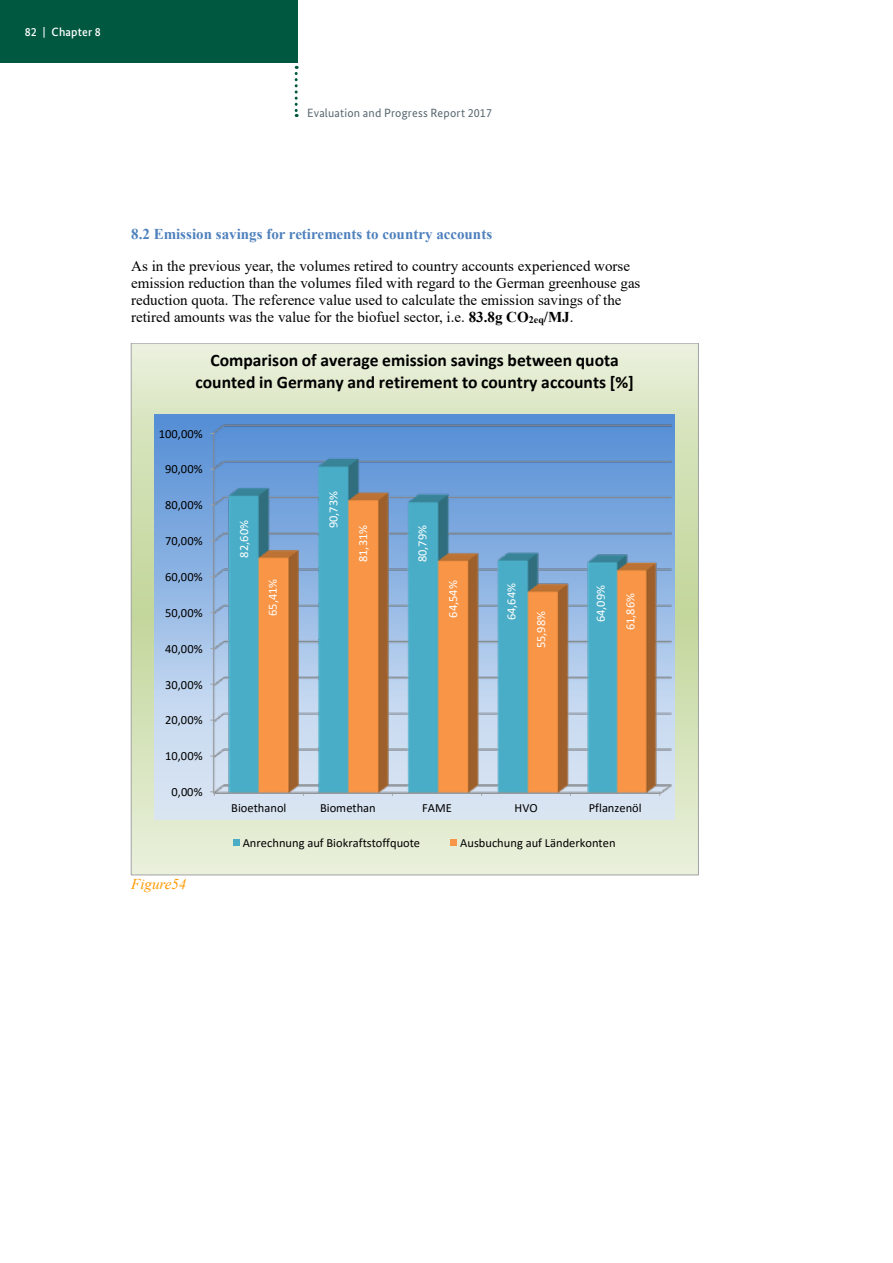
<style>
.page{position:relative;width:893px;height:1263px;background:#fff}
.page>*{position:absolute;margin:0;border:0;box-sizing:border-box;transform-origin:0 0}
.t1{font:700 17.55px/21.5px "Calibri";color:#000;text-align:center}
.t2{font:15px/17.2px "Times New Roman";color:#000}
.t3{font:700 15px "Times New Roman";color:#4f81bd}
.t4{font:12.45px "Calibri";color:#000}
.t5{font:12.45px "Calibri";color:#fff}
.t6{font:12px "Bundes Sans";letter-spacing:.015em;color:#57676f}
.t7{font:500 12px "Bundes Sans";letter-spacing:.015em;color:#fff}
.s1{font-weight:700}
.s2{font-weight:700;font-size:10.05px}
</style>
<div class="page">
<div style="left:0;top:0;width:298px;height:63px;background:#005840"></div>
<svg style="left:295px;top:66px;width:3px;height:51px"></svg>
<svg style="left:133px;top:345px;width:564px;height:528px"></svg>
<div style="left:154px;top:414px;width:520px;height:405px;background:linear-gradient(to bottom,#548ed5,#e7eef7)"></div>
<img style="left:212px;top:422px;width:462px;height:372px">
<svg style="left:210px;top:791px;width:5px;height:5px"></svg>
<div style="left:233px;top:839px;width:7px;height:7px;background:#4bacc6"></div>
<div style="left:450px;top:839px;width:7px;height:7px;background:#f79646"></div>
<p class="t7" style="left:25px;top:24px;width:78px">82 | Chapter 8</p>
<p class="t6" style="left:307px;top:106px;width:186px">Evaluation and Progress Report 2017</p>
<p class="t3" style="left:131px;top:223px;width:362px">8.2 Emission savings for retirements to country accounts</p>
<p class="t2" style="left:131px;top:256px;width:511px">As in the previous year, the volumes retired to country accounts experienced worse emission reduction than the volumes filed with regard to the German greenhouse gas reduction quota. The reference value used to calculate the emission savings of the retired amounts was the value for the biofuel sector, i.e. <span class="s1">83.8g CO</span><span class="s2">2eq</span><span class="s1">/MJ</span>.</p>
<p class="t1" style="left:195px;top:349px;width:440px">Comparison of average emission savings between quota counted in Germany and retirement to country accounts [%]</p>
<p class="t4" style="left:159px;top:425px;width:45px">100,00%</p>
<p class="t4" style="left:165px;top:461px;width:39px">90,00%</p>
<p class="t4" style="left:165px;top:496px;width:39px">80,00%</p>
<p class="t4" style="left:165px;top:532px;width:39px">70,00%</p>
<p class="t4" style="left:165px;top:568px;width:39px">60,00%</p>
<p class="t4" style="left:165px;top:604px;width:39px">50,00%</p>
<p class="t4" style="left:165px;top:640px;width:39px">40,00%</p>
<p class="t4" style="left:165px;top:676px;width:39px">30,00%</p>
<p class="t4" style="left:165px;top:712px;width:39px">20,00%</p>
<p class="t4" style="left:165px;top:747px;width:39px">10,00%</p>
<p class="t4" style="left:172px;top:783px;width:33px">0,00%</p>
<p class="t5" style="left:235px;top:557px;width:39px;rotate:-90deg">82,60%</p>
<p class="t5" style="left:264px;top:616px;width:39px;rotate:-90deg">65,41%</p>
<p class="t5" style="left:325px;top:528px;width:39px;rotate:-90deg">90,73%</p>
<p class="t5" style="left:354px;top:562px;width:39px;rotate:-90deg">81,31%</p>
<p class="t5" style="left:414px;top:562px;width:39px;rotate:-90deg">80,79%</p>
<p class="t5" style="left:444px;top:618px;width:39px;rotate:-90deg">64,54%</p>
<p class="t5" style="left:503px;top:620px;width:39px;rotate:-90deg">64,64%</p>
<p class="t5" style="left:592px;top:622px;width:39px;rotate:-90deg">64,09%</p>
<p class="t5" style="left:532px;top:648px;width:39px;rotate:-90deg">55,98%</p>
<p class="t5" style="left:622px;top:630px;width:39px;rotate:-90deg">61,86%</p>
<p class="t4" style="left:231px;top:799px;width:57px">Bioethanol</p>
<p class="t4" style="left:320px;top:799px;width:57px">Biomethan</p>
<p class="t4" style="left:422px;top:799px;width:31px">FAME</p>
<p class="t4" style="left:515px;top:799px;width:25px">HVO</p>
<p class="t4" style="left:589px;top:799px;width:54px">Pflanzenöl</p>
<p class="t4" style="left:243px;top:834px;width:179px">Anrechnung auf Biokraftstoffquote</p>
<p class="t4" style="left:460px;top:834px;width:157px">Ausbuchung auf Länderkonten</p>
</div>
